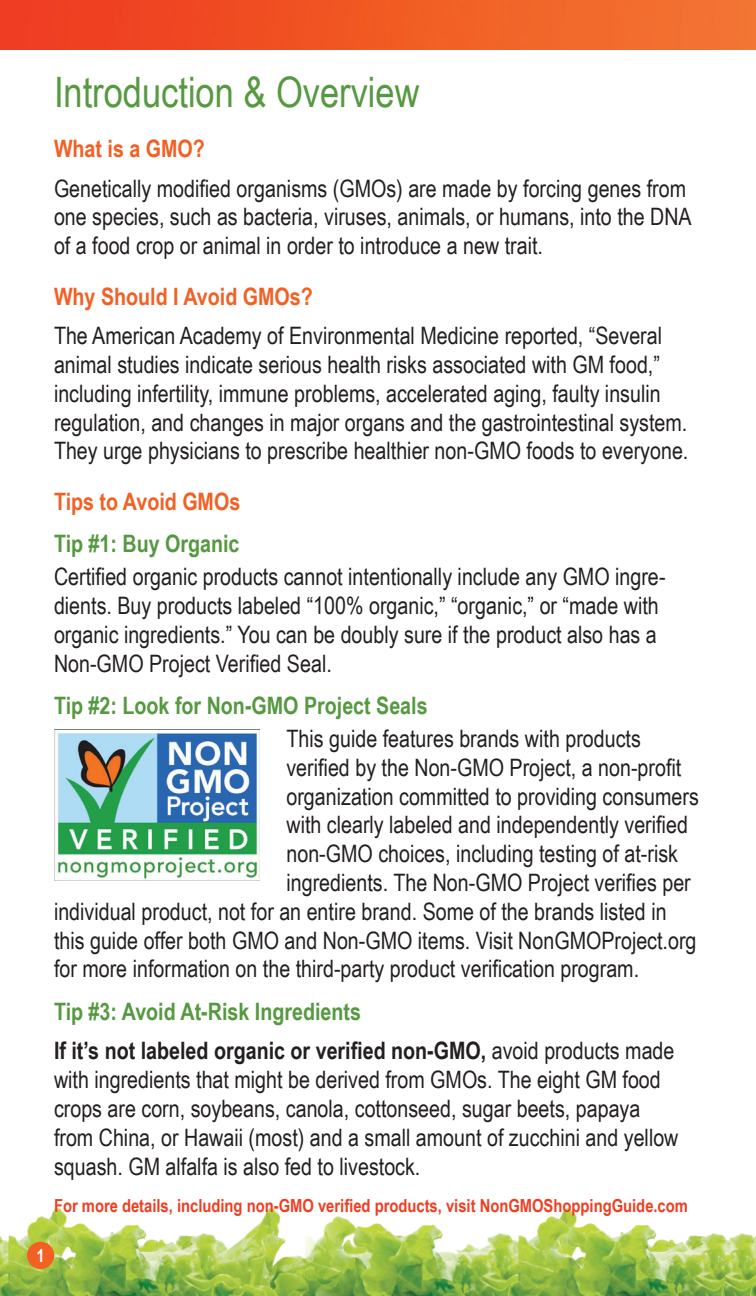
<style>
.page{position:relative;width:756px;height:1296px;background:#fff}
.page>*{position:absolute;margin:0;border:0;box-sizing:border-box;transform-origin:0 0}
.t1{font:42px "Arial Narrow";color:#559940}
.t2{font:24px/28.8px "Arial Narrow";color:#231f20}
.t3{font:700 24px/39.6px "Arial Narrow";color:#231f20}
.t4{font:700 24px "Arial Narrow";color:#559940}
.t5{font:700 24px "Arial Narrow";color:#f26024}
.t6{font:700 18px "Arial Narrow";color:#ef3e22}
.t7{font:700 18px "Arial Narrow";color:#fff}
.s1{color:#559940}
.s2{font-weight:400}
</style>
<div class="page">
<img style="left:0;top:1207px;width:725px;height:89px">
<img style="left:725px;top:1233px;width:31px;height:63px">
<img style="left:0;top:0;width:756px;height:49px">
<div style="left:27px;top:1242px;width:27px;height:27px;background:#f26024;border-radius:50%"></div>
<img style="left:54px;top:730px;width:205px;height:150px">
<h1 class="t1" style="left:54px;top:61px;width:367px">Introduction &amp; Overview</h1>
<p class="t5" style="left:54px;top:130px;width:152px">What is a GMO?</p>
<p class="t2" style="left:54px;top:173px;width:639px">Genetically modified organisms (GMOs) are made by forcing genes from one species, such as bacteria, viruses, animals, or humans, into the DNA of a food crop or animal in order to introduce a new trait.</p>
<p class="t5" style="left:54px;top:278px;width:260px">Why Should I Avoid GMOs?</p>
<p class="t2" style="left:54px;top:320px;width:636px">The American Academy of Environmental Medicine reported, “Several animal studies indicate serious health risks associated with GM food,” including infertility, immune problems, accelerated aging, faulty insulin regulation, and changes in major organs and the gastrointestinal system.<br>They urge physicians to prescribe healthier non-GMO foods to everyone.</p>
<p class="t5" style="left:54px;top:483px;width:188px">Tips to Avoid GMOs</p>
<p class="t4" style="left:54px;top:526px;width:187px">Tip #1: Buy Organic</p>
<p class="t2" style="left:54px;top:561px;width:613px">Certified organic products cannot intentionally include any GMO ingre&shy;dients. Buy products labeled “100% organic,” “organic,” or “made with organic ingredients.” You can be doubly sure if the product also has a Non-GMO Project Verified Seal.</p>
<p class="t4" style="left:54px;top:687px;width:375px">Tip #2: Look for Non-GMO Project Seals</p>
<p class="t2" style="left:286px;top:723px;width:356px">This guide features brands with products</p>
<p class="t2" style="left:286px;top:752px;width:396px">verified by the Non-GMO Project, a non-profit</p>
<p class="t2" style="left:286px;top:781px;width:414px">organization committed to providing consumers</p>
<p class="t2" style="left:286px;top:810px;width:403px">with clearly labeled and independently verified</p>
<p class="t2" style="left:286px;top:838px;width:393px">non-GMO choices, including testing of at-risk</p>
<p class="t2" style="left:286px;top:867px;width:406px">ingredients. The Non-GMO Project verifies per</p>
<p class="t2" style="left:54px;top:896px;width:614px">individual product, not for an entire brand. Some of the brands listed in</p>
<p class="t2" style="left:54px;top:925px;width:644px">this guide offer both GMO and Non-GMO items. Visit NonGMOProject.org</p>
<p class="t2" style="left:54px;top:954px;width:587px">for more information on the third-party product verification program.</p>
<p class="t3" style="left:54px;top:990px;width:622px"><span class="s1">Tip #3: Avoid At-Risk Ingredients<br></span>If it’s not labeled organic or verified non-GMO, <span class="s2">avoid products made</span></p>
<p class="t2" style="left:54px;top:1064px;width:626px">with ingredients that might be derived from GMOs. The eight GM food crops are corn, soybeans, canola, cottonseed, sugar beets, papaya from China, or Hawaii (most) and a small amount of zucchini and yellow squash. GM alfalfa is also fed to livestock.</p>
<p class="t6" style="left:54px;top:1192px;width:635px">For more details, including non-GMO verified products, visit NonGMOShoppingGuide.com</p>
<p class="t7" style="left:36px;top:1242px;width:10px">1</p>
</div>
